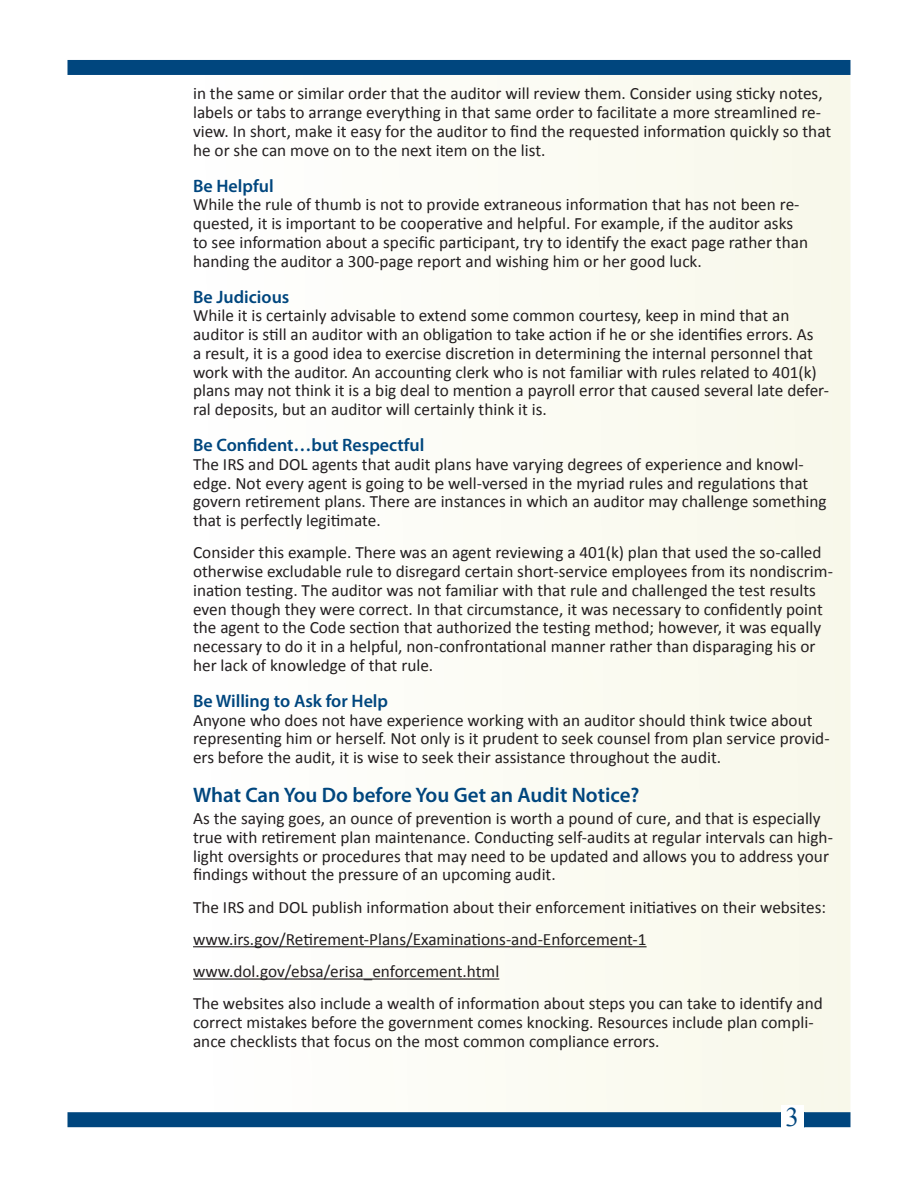
<style>
.page{position:relative;width:918px;height:1188px;background:#fff}
.page>*{position:absolute;margin:0;border:0;box-sizing:border-box;transform-origin:0 0}
.t1{font:27px "Times New Roman";color:#00467e}
.subhead{font:600 21px "Myriad Pro";color:#00467e}
.subhead_2{font:600 18px "Myriad Pro";color:#00467e}
.body{font:17.25px/18.8px "Calibri";color:#231f20}
</style>
<div class="page">
<div style="left:176px;top:76px;width:674px;height:1039px;background:#fbfbf4"></div>
<div style="left:67px;top:60px;width:783px;height:15px;background:#00467e"></div>
<div style="left:67px;top:1112px;width:783px;height:15px;background:#00467e"></div>
<div style="left:781px;top:1105px;width:23px;height:23px;background:#fff"></div>
<hr style="left:193px;top:946px;width:454px;height:1px;background:#231f20">
<hr style="left:193px;top:978px;width:306px;height:2px;background:#231f20">
<p class="body" style="left:193px;top:84px;width:640px">in the same or similar order that the auditor will review them. Consider using sticky notes, labels or tabs to arrange everything in that same order to facilitate a more streamlined re&shy;view. In short, make it easy for the auditor to find the requested information quickly so that he or she can move on to the next item on the list.</p>
<p class="subhead_2" style="left:193px;top:174px;width:82px">Be Helpful</p>
<p class="body" style="left:193px;top:195px;width:617px">While the rule of thumb is not to provide extraneous information that has not been re&shy;quested, it is important to be cooperative and helpful. For example, if the auditor asks to see information about a specific participant, try to identify the exact page rather than handing the auditor a 300-page report and wishing him or her good luck.</p>
<p class="subhead_2" style="left:193px;top:285px;width:98px">Be Judicious</p>
<p class="body" style="left:193px;top:306px;width:638px">While it is certainly advisable to extend some common courtesy, keep in mind that an auditor is still an auditor with an obligation to take action if he or she identifies errors. As<br>a result, it is a good idea to exercise discretion in determining the internal personnel that work with the auditor. An accounting clerk who is not familiar with rules related to 401(k) plans may not think it is a big deal to mention a payroll error that caused several late defer&shy;ral deposits, but an auditor will certainly think it is.</p>
<p class="subhead_2" style="left:193px;top:434px;width:233px">Be Confident…but Respectful</p>
<p class="body" style="left:193px;top:455px;width:635px">The IRS and DOL agents that audit plans have varying degrees of experience and knowl&shy;edge. Not every agent is going to be well-versed in the myriad rules and regulations that govern retirement plans. There are instances in which an auditor may challenge something that is perfectly legitimate.</p>
<p class="body" style="left:193px;top:543px;width:641px">Consider this example. There was an agent reviewing a 401(k) plan that used the so-called otherwise excludable rule to disregard certain short-service employees from its nondiscrim&shy;ination testing. The auditor was not familiar with that rule and challenged the test results even though they were correct. In that circumstance, it was necessary to confidently point the agent to the Code section that authorized the testing method; however, it was equally necessary to do it in a helpful, non-confrontational manner rather than disparaging his or her lack of knowledge of that rule.</p>
<p class="subhead_2" style="left:193px;top:689px;width:197px">Be Willing to Ask for Help</p>
<p class="body" style="left:193px;top:711px;width:638px">Anyone who does not have experience working with an auditor should think twice about representing him or herself. Not only is it prudent to seek counsel from plan service provid&shy;ers before the audit, it is wise to seek their assistance throughout the audit.</p>
<p class="subhead" style="left:193px;top:782px;width:448px">What Can You Do before You Get an Audit Notice?</p>
<p class="body" style="left:193px;top:809px;width:641px">As the saying goes, an ounce of prevention is worth a pound of cure, and that is especially true with retirement plan maintenance. Conducting self-audits at regular intervals can high&shy;light oversights or procedures that may need to be updated and allows you to address your findings without the pressure of an upcoming audit.</p>
<p class="body" style="left:193px;top:898px;width:635px">The IRS and DOL publish information about their enforcement initiatives on their websites:</p>
<p class="body" style="left:193px;top:930px;width:455px">www.irs.gov/Retirement-Plans/Examinations-and-Enforcement-1</p>
<p class="body" style="left:193px;top:962px;width:308px">www.dol.gov/ebsa/erisa_enforcement.html</p>
<p class="body" style="left:193px;top:994px;width:631px">The websites also include a wealth of information about steps you can take to identify and correct mistakes before the government comes knocking. Resources include plan compli&shy;ance checklists that focus on the most common compliance errors.</p>
<p class="t1" style="left:786px;top:1099px;width:15px">3</p>
</div>
